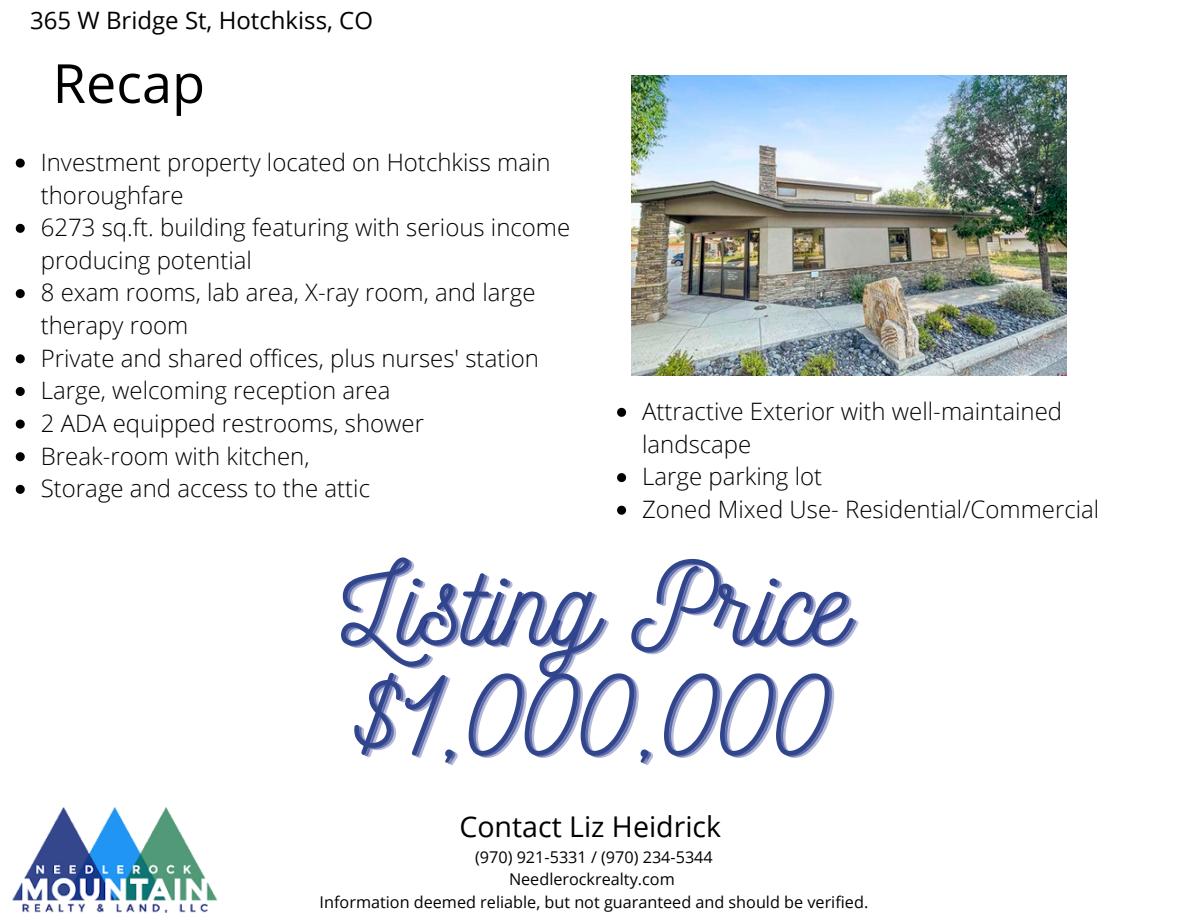
<style>
.page{position:relative;width:1188px;height:918px;background:#fff}
.page>*{position:absolute;margin:0;border:0;box-sizing:border-box;transform-origin:0 0}
.t1{font:112.5px "Nickainley";color:#31458c}
.t2{font:54px "Open Sans";color:#000}
.t3{font:28.5px "Open Sans";color:#000}
.t4{font:300 24px/32.7px "Open Sans";color:#000}
.t5{font:24px "Open Sans";color:#000}
.t6{font:16.2px "Open Sans";color:#000}
</style>
<div class="page">
<img style="left:12px;top:807px;width:206px;height:106px">
<img style="left:632px;top:75px;width:435px;height:301px">
<svg style="left:16px;top:159px;width:9px;height:9px"></svg>
<svg style="left:16px;top:224px;width:9px;height:9px"></svg>
<svg style="left:16px;top:289px;width:9px;height:9px"></svg>
<svg style="left:16px;top:354px;width:9px;height:9px"></svg>
<svg style="left:16px;top:387px;width:9px;height:9px"></svg>
<svg style="left:16px;top:420px;width:9px;height:9px"></svg>
<svg style="left:16px;top:452px;width:9px;height:9px"></svg>
<svg style="left:16px;top:485px;width:9px;height:9px"></svg>
<svg style="left:617px;top:408px;width:9px;height:9px"></svg>
<svg style="left:617px;top:473px;width:9px;height:9px"></svg>
<svg style="left:617px;top:506px;width:9px;height:9px"></svg>
<p class="t5" style="left:30px;top:4px;width:344px">365 W Bridge St, Hotchkiss, CO</p>
<p class="t2" style="left:53px;top:45px;width:154px">Recap</p>
<p class="t4" style="left:41px;top:145px;width:511px">Investment property located on Hotchkiss main thoroughfare</p>
<p class="t4" style="left:41px;top:211px;width:531px">6273 sq.ft. building featuring with serious income producing potential</p>
<p class="t4" style="left:41px;top:276px;width:496px">8 exam rooms, lab area, X-ray room, and large therapy room</p>
<p class="t4" style="left:41px;top:341px;width:500px">Private and shared offices, plus nurses' station</p>
<p class="t4" style="left:41px;top:374px;width:351px">Large, welcoming reception area</p>
<p class="t4" style="left:41px;top:406px;width:385px">2 ADA equipped restrooms, shower</p>
<p class="t4" style="left:41px;top:439px;width:270px">Break-room with kitchen,</p>
<p class="t4" style="left:41px;top:472px;width:331px">Storage and access to the attic</p>
<p class="t4" style="left:642px;top:395px;width:422px">Attractive Exterior with well-maintained landscape</p>
<p class="t4" style="left:642px;top:460px;width:182px">Large parking lot</p>
<p class="t4" style="left:642px;top:492px;width:459px">Zoned Mixed Use- Residential/Commercial</p>
<p class="t1" style="left:341px;top:532px;width:507px">Listing Price</p>
<p class="t1" style="left:354px;top:644px;width:482px">$1,000,000</p>
<p class="t3" style="left:459px;top:806px;width:263px">Contact Liz Heidrick</p>
<p class="t6" style="left:475px;top:845px;width:239px">(970) 921-5331 / (970) 234-5344</p>
<p class="t6" style="left:509px;top:868px;width:167px">Needlerockrealty.com</p>
<p class="t6" style="left:320px;top:890px;width:550px">Information deemed reliable, but not guaranteed and should be verified.</p>
</div>
